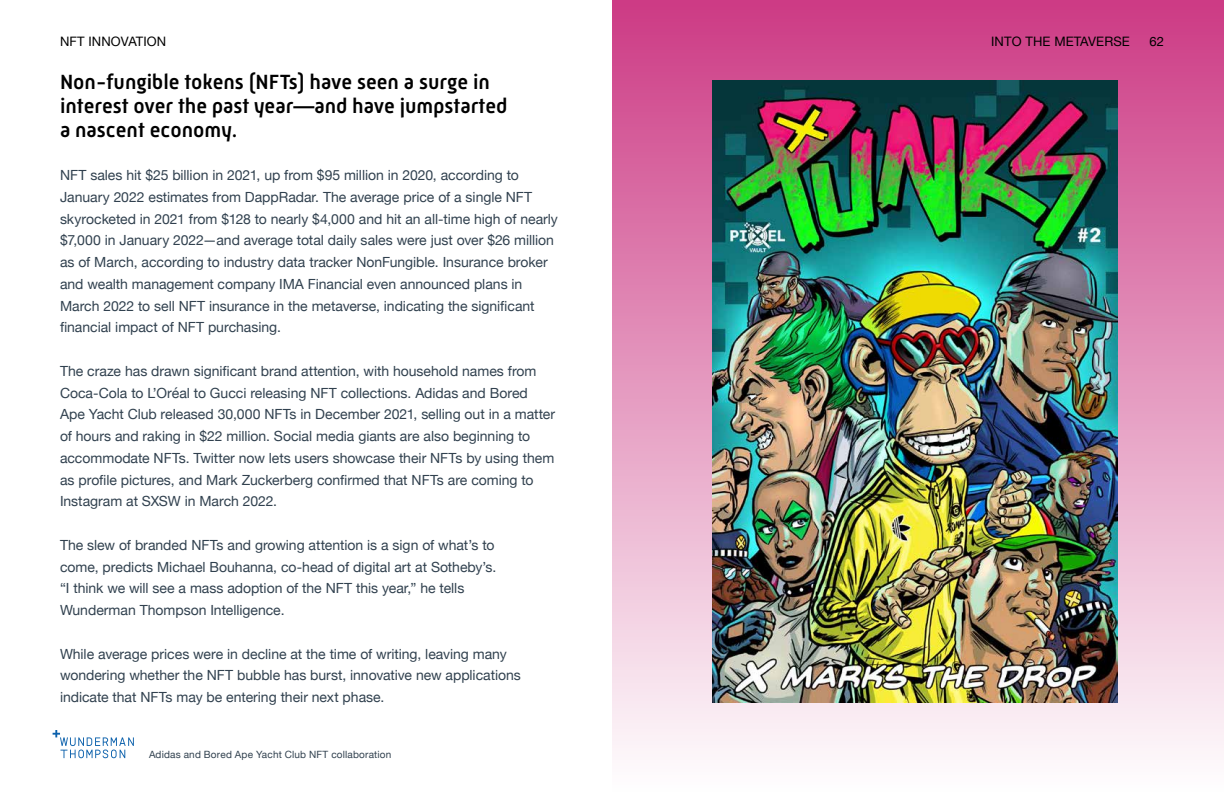
<style>
.page{position:relative;width:1224px;height:792px;background:#fff}
.page>*{position:absolute;margin:0;border:0;box-sizing:border-box;transform-origin:0 0}
.t1{font:500 21px/24px "Mic 32 New";color:#000}
.t2{font:14px/21.7px "Helvetica Neue";color:#31414f}
.t3{font:13px "Helvetica Neue";letter-spacing:.01em;color:#000}
.t4{font:10px "Helvetica Neue";letter-spacing:.015em;color:#31414f}
</style>
<div class="page">
<div style="left:612px;top:0;width:612px;height:792px;background:linear-gradient(to bottom,#cb3a84,#fdfcfc)"></div>
<img style="left:713px;top:80px;width:404px;height:622px">
<svg style="left:53px;top:730px;width:81px;height:28px"></svg>
<p class="t3" style="left:60px;top:32px;width:108px">NFT INNOVATION</p>
<p class="t3" style="left:991px;top:32px;width:140px">INTO THE METAVERSE</p>
<p class="t3" style="left:1150px;top:32px;width:16px">62</p>
<h1 class="t1" style="left:60px;top:70px;width:449px">Non-fungible tokens (NFTs) have seen a surge in interest over the past year—and have jumpstarted a nascent economy.</h1>
<p class="t2" style="left:60px;top:165px;width:499px">NFT sales hit $25 billion in 2021, up from $95 million in 2020, according to January 2022 estimates from DappRadar. The average price of a single NFT skyrocketed in 2021 from $128 to nearly $4,000 and hit an all-time high of nearly $7,000 in January 2022—and average total daily sales were just over $26 million as of March, according to industry data tracker NonFungible. Insurance broker and wealth management company IMA Financial even announced plans in March 2022 to sell NFT insurance in the metaverse, indicating the significant financial impact of NFT purchasing.</p>
<p class="t2" style="left:60px;top:361px;width:497px">The craze has drawn significant brand attention, with household names from Coca-Cola to L’Oréal to Gucci releasing NFT collections. Adidas and Bored Ape Yacht Club released 30,000 NFTs in December 2021, selling out in a matter of hours and raking in $22 million. Social media giants are also beginning to accommodate NFTs. Twitter now lets users showcase their NFTs by using them as profile pictures, and Mark Zuckerberg confirmed that NFTs are coming to Instagram at SXSW in March 2022.</p>
<p class="t2" style="left:60px;top:535px;width:438px">The slew of branded NFTs and growing attention is a sign of what’s to come, predicts Michael Bouhanna, co-head of digital art at Sotheby’s. “I think we will see a mass adoption of the NFT this year,” he tells Wunderman Thompson Intelligence.</p>
<p class="t2" style="left:60px;top:644px;width:462px">While average prices were in decline at the time of writing, leaving many wondering whether the NFT bubble has burst, innovative new applications indicate that NFTs may be entering their next phase.</p>
<p class="t4" style="left:149px;top:747px;width:244px">Adidas and Bored Ape Yacht Club NFT collaboration</p>
</div>
